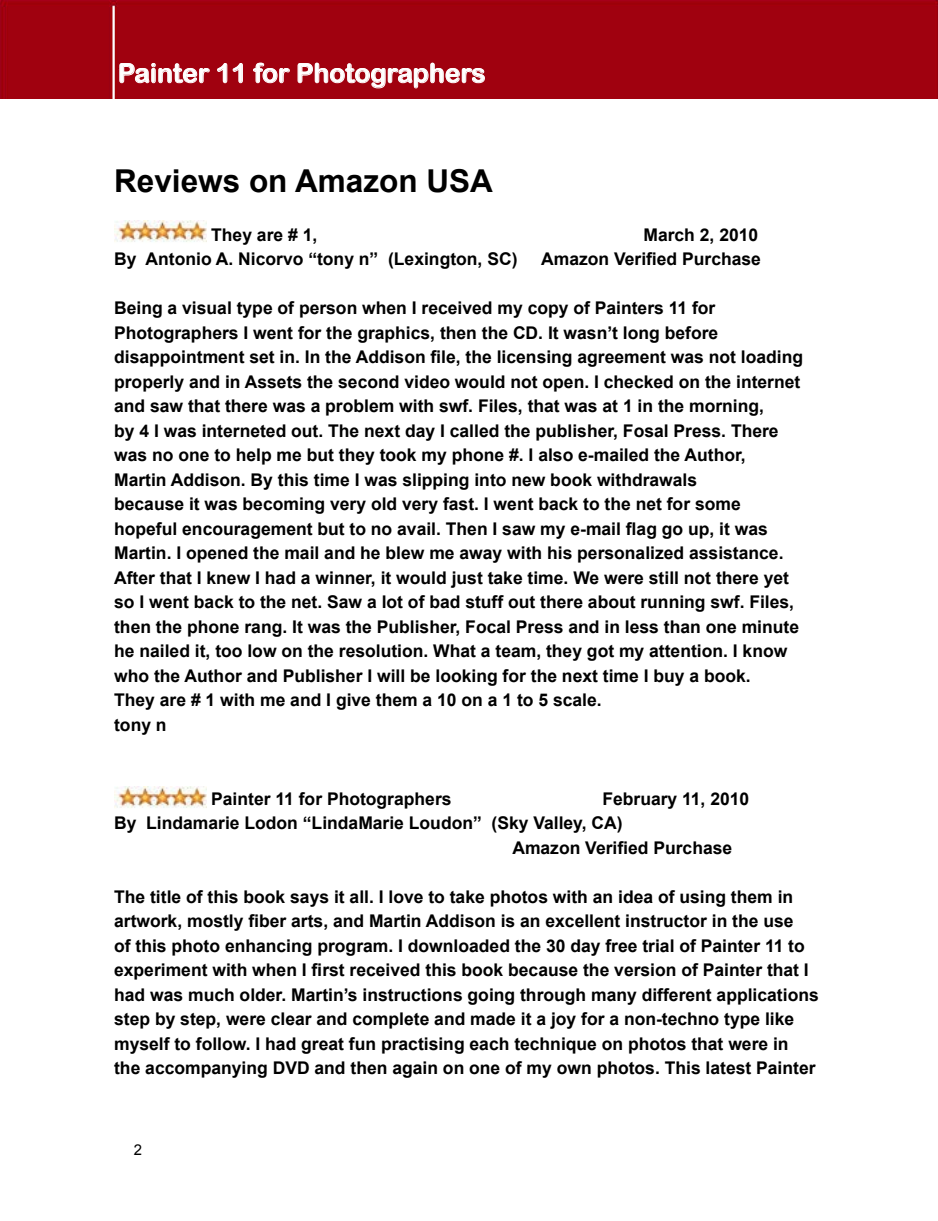
<style>
.page{position:relative;width:938px;height:1221px;background:#fff}
.page>*{position:absolute;margin:0;border:0;box-sizing:border-box;transform-origin:0 0}
.t1{font:700 31.5px "Arial";color:#000}
.t2{font:26.25px "Arial Rounded MT Bold";color:#fff}
.t3{font:700 17.5px/24.5px "Arial";color:#000}
.t4{font:14.88px "Arial";color:#000}
</style>
<div class="page">
<div style="left:0;top:0;width:938px;height:99px;background:#a0010f"></div>
<svg style="left:119px;top:63px;width:91px;height:21px;background:#b63e49"></svg>
<svg style="left:217px;top:63px;width:26px;height:21px"></svg>
<svg style="left:252px;top:62px;width:38px;height:22px"></svg>
<svg style="left:297px;top:62px;width:188px;height:27px;background:#b2313c"></svg>
<img style="left:114px;top:221px;width:92px;height:21px">
<img style="left:114px;top:786px;width:92px;height:22px">
<h2 class="t2" style="left:118px;top:58px;width:369px">Painter 11 for Photographers</h2>
<h1 class="t1" style="left:114px;top:160px;width:380px">Reviews on Amazon USA</h1>
<p class="t3" style="left:211px;top:223px;width:108px">They are # 1,</p>
<p class="t3" style="left:643px;top:223px;width:116px">March 2, 2010</p>
<p class="t3" style="left:114px;top:247px;width:405px">By Antonio A. Nicorvo “tony n” (Lexington, SC)</p>
<p class="t3" style="left:541px;top:247px;width:221px">Amazon Verified Purchase</p>
<p class="t3" style="left:114px;top:296px;width:690px">Being a visual type of person when I received my copy of Painters 11 for Photographers I went for the graphics, then the CD. It wasn’t long before disappointment set in. In the Addison file, the licensing agreement was not loading properly and in Assets the second video would not open. I checked on the internet and saw that there was a problem with swf. Files, that was at 1 in the morning,<br>by 4 I was interneted out. The next day I called the publisher, Fosal Press. There was no one to help me but they took my phone #. I also e-mailed the Author,<br>Martin Addison. By this time I was slipping into new book withdrawals<br>because it was becoming very old very fast. I went back to the net for some hopeful encouragement but to no avail. Then I saw my e-mail flag go up, it was Martin. I opened the mail and he blew me away with his personalized assistance.<br>After that I knew I had a winner, it would just take time. We were still not there yet so I went back to the net. Saw a lot of bad stuff out there about running swf. Files, then the phone rang. It was the Publisher, Focal Press and in less than one minute he nailed it, too low on the resolution. What a team, they got my attention. I know who the Author and Publisher I will be looking for the next time I buy a book.<br>They are # 1 with me and I give them a 10 on a 1 to 5 scale.<br>tony n</p>
<p class="t3" style="left:211px;top:786px;width:242px">Painter 11 for Photographers</p>
<p class="t3" style="left:602px;top:786px;width:148px">February 11, 2010</p>
<p class="t3" style="left:114px;top:811px;width:510px">By Lindamarie Lodon “LindaMarie Loudon” (Sky Valley, CA)</p>
<p class="t3" style="left:512px;top:835px;width:221px">Amazon Verified Purchase</p>
<p class="t3" style="left:114px;top:884px;width:706px">The title of this book says it all. I love to take photos with an idea of using them in artwork, mostly fiber arts, and Martin Addison is an excellent instructor in the use<br>of this photo enhancing program. I downloaded the 30 day free trial of Painter 11 to experiment with when I first received this book because the version of Painter that I had was much older. Martin’s instructions going through many different applications step by step, were clear and complete and made it a joy for a non-techno type like myself to follow. I had great fun practising each technique on photos that were in the accompanying DVD and then again on one of my own photos. This latest Painter</p>
<p class="t4" style="left:134px;top:1139px;width:10px">2</p>
</div>
